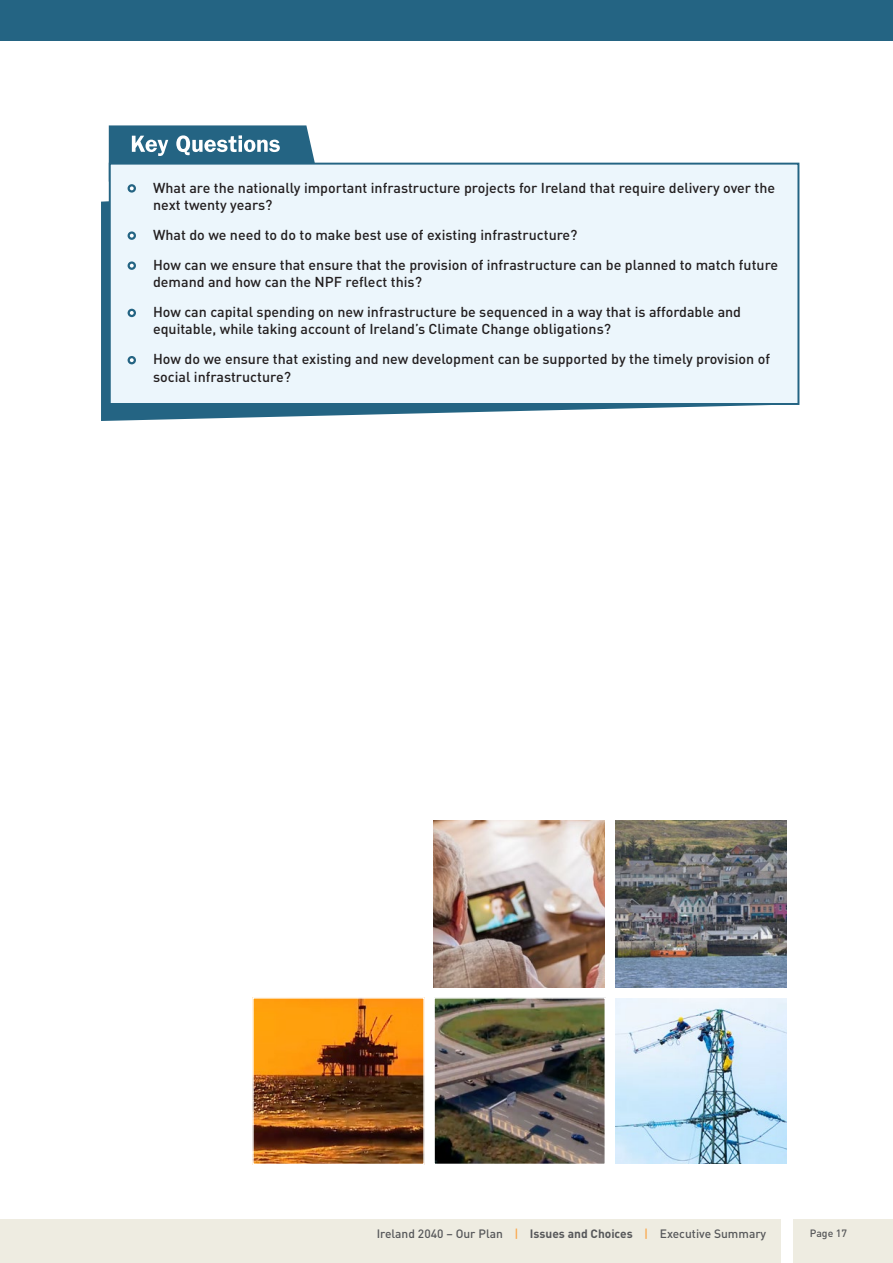
<style>
.page{position:relative;width:893px;height:1263px;background:#fff}
.page>*{position:absolute;margin:0;border:0;box-sizing:border-box;transform-origin:0 0}
.Bullets_Key_Question{font:500 14.25px/17.2px "DIN";color:#231f20}
.t1{font:500 12px "DIN";color:#57585a}
.t2{font:500 10.5px "DIN";color:#57585a}
.s1{color:#f9a64a}
.s2{font-weight:700}
</style>
<div class="page">
<svg style="left:101px;top:171px;width:669px;height:250px;fill:#246483"></svg>
<div style="left:109px;top:163px;width:690px;height:242px;background:#ecf6fc;border:2px solid #246483"></div>
<div style="left:0;top:0;width:893px;height:40px;background:#246483"></div>
<svg style="left:109px;top:125px;width:210px;height:66px"></svg>
<div style="left:128px;top:184px;width:8px;height:9px;border:2px solid #246483;border-radius:50%"></div>
<div style="left:128px;top:231px;width:8px;height:9px;border:2px solid #246483;border-radius:50%"></div>
<div style="left:128px;top:261px;width:8px;height:9px;border:2px solid #246483;border-radius:50%"></div>
<div style="left:128px;top:309px;width:8px;height:8px;border:2px solid #246483;border-radius:50%"></div>
<div style="left:128px;top:356px;width:8px;height:8px;border:2px solid #246483;border-radius:50%"></div>
<img style="left:615px;top:821px;width:172px;height:166px">
<img style="left:255px;top:1000px;width:167px;height:162px">
<div style="left:252px;top:997px;width:173px;height:168px;border:2px solid #fff"></div>
<img style="left:436px;top:1000px;width:167px;height:162px">
<div style="left:433px;top:997px;width:173px;height:168px;border:2px solid #fff"></div>
<img style="left:615px;top:999px;width:172px;height:165px">
<img style="left:433px;top:821px;width:172px;height:166px">
<div style="left:0;top:1219px;width:893px;height:44px;background:#eeece1"></div>
<div style="left:782px;top:1219px;width:11px;height:44px;background:#fff"></div>
<p class="Bullets_Key_Question" style="left:153px;top:178px;width:624px">What are the nationally important infrastructure projects for Ireland that require delivery over the next twenty years?</p>
<p class="Bullets_Key_Question" style="left:153px;top:226px;width:426px">What do we need to do to make best use of existing infrastructure?</p>
<p class="Bullets_Key_Question" style="left:153px;top:256px;width:627px">How can we ensure that ensure that the provision of infrastructure can be planned to match future demand and how can the NPF reflect this?</p>
<p class="Bullets_Key_Question" style="left:153px;top:303px;width:590px">How can capital spending on new infrastructure be sequenced in a way that is affordable and equitable, while taking account of Ireland’s Climate Change obligations?</p>
<p class="Bullets_Key_Question" style="left:153px;top:350px;width:619px">How do we ensure that existing and new development can be supported by the timely provision of social infrastructure?</p>
<p class="t1" style="left:377px;top:1226px;width:391px">Ireland 2040 – Our Plan <span class="s1">|</span> <span class="s2">Issues and Choices</span> <span class="s1">|</span> Executive Summary</p>
<p class="t2" style="left:810px;top:1226px;width:39px">Page 17</p>
</div>
